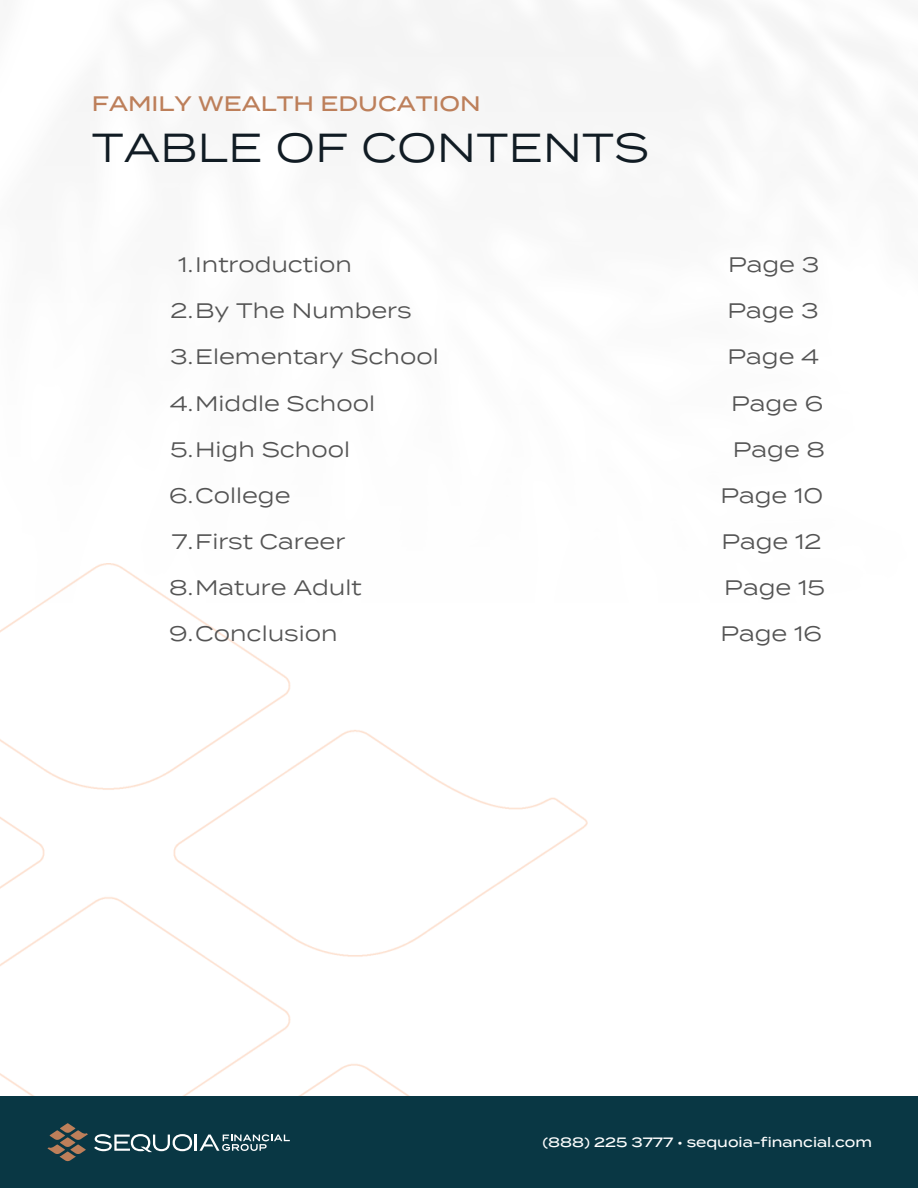
<style>
.page{position:relative;width:918px;height:1188px;background:#fff}
.page>*{position:absolute;margin:0;border:0;box-sizing:border-box;transform-origin:0 0}
.t1{font:40.5px "Termina";color:#111c24}
.t2{font:21px "Termina";color:#545454}
.t3{font:500 21px "Termina";color:#bd7f5a}
.t4{font:500 13.5px "Termina";color:#fff}
</style>
<div class="page">
<img style="left:0;top:564px;width:588px;height:532px">
<div style="left:0;top:1096px;width:918px;height:92px;background:#093744"></div>
<svg style="left:47px;top:1123px;width:41px;height:38px"></svg>
<svg style="left:94px;top:1134px;width:196px;height:18px"></svg>
<p class="t3" style="left:92px;top:88px;width:390px">FAMILY WEALTH EDUCATION</p>
<h1 class="t1" style="left:92px;top:118px;width:559px">TABLE OF CONTENTS</h1>
<p class="t2" style="left:178px;top:249px;width:175px">1.Introduction</p>
<p class="t2" style="left:728px;top:249px;width:93px">Page 3</p>
<p class="t2" style="left:171px;top:296px;width:243px">2.By The Numbers</p>
<p class="t2" style="left:727px;top:296px;width:93px">Page 3</p>
<p class="t2" style="left:170px;top:342px;width:270px">3.Elementary School</p>
<p class="t2" style="left:728px;top:342px;width:93px">Page 4</p>
<p class="t2" style="left:170px;top:388px;width:207px">4.Middle School</p>
<p class="t2" style="left:731px;top:388px;width:94px">Page 6</p>
<p class="t2" style="left:170px;top:434px;width:181px">5.High School</p>
<p class="t2" style="left:733px;top:434px;width:94px">Page 8</p>
<p class="t2" style="left:169px;top:480px;width:123px">6.College</p>
<p class="t2" style="left:720px;top:480px;width:104px">Page 10</p>
<p class="t2" style="left:172px;top:526px;width:175px">7.First Career</p>
<p class="t2" style="left:721px;top:526px;width:102px">Page 12</p>
<p class="t2" style="left:169px;top:572px;width:194px">8.Mature Adult</p>
<p class="t2" style="left:724px;top:572px;width:102px">Page 15</p>
<p class="t2" style="left:169px;top:618px;width:170px">9.Conclusion</p>
<p class="t2" style="left:720px;top:618px;width:103px">Page 16</p>
<p class="t4" style="left:542px;top:1132px;width:331px">(888) 225 3777 • sequoia-financial.com</p>
</div>
